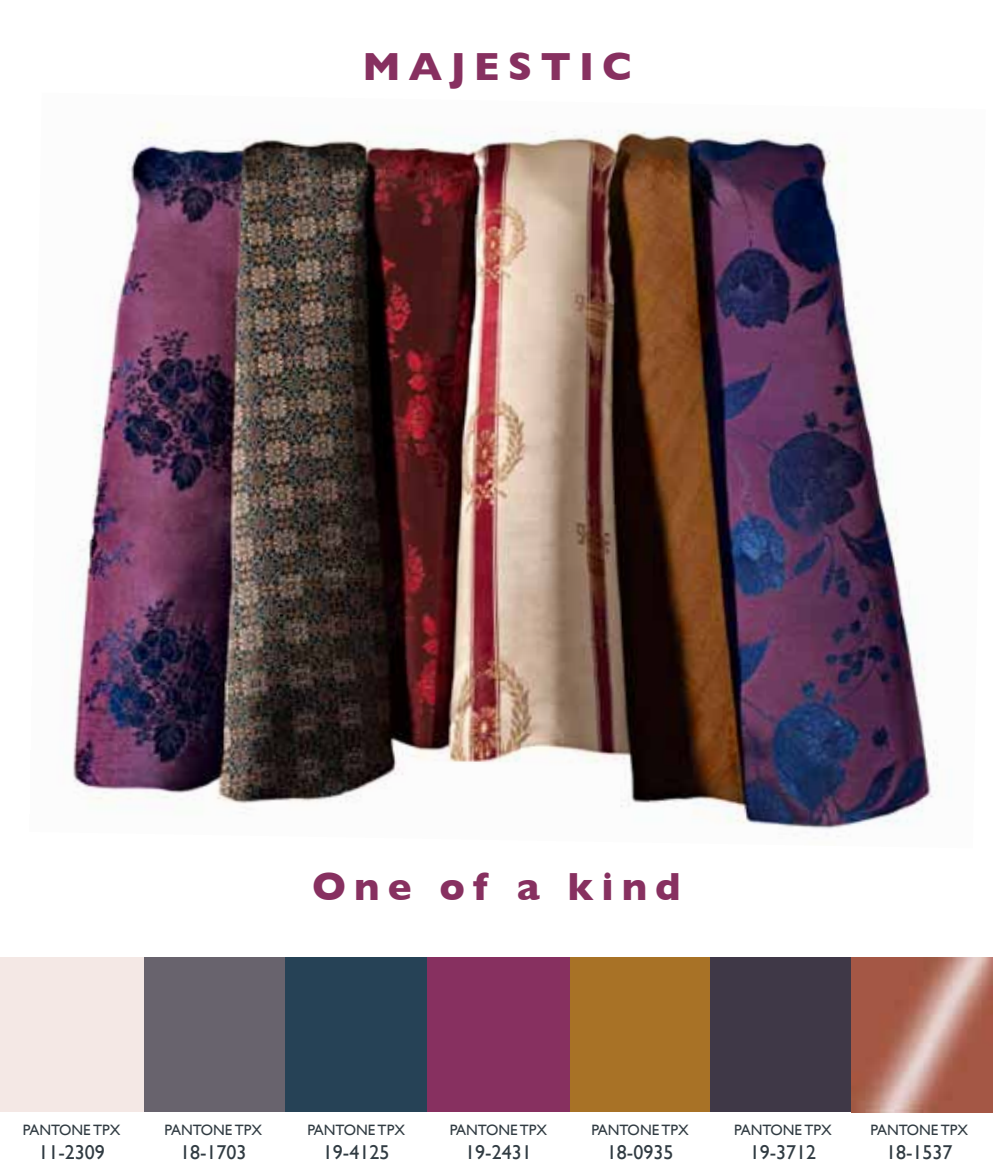
<style>
.page{position:relative;width:993px;height:1170px;background:#fff}
.page>*{position:absolute;margin:0;border:0;box-sizing:border-box;transform-origin:0 0}
.t1{font:700 40px "Gill Sans";letter-spacing:.2em;color:#873060}
.t2{font:20px "Gill Sans";color:#303b42}
.t3{font:15px "Gill Sans";color:#303b42}
</style>
<div class="page">
<div style="left:0;top:957px;width:144px;height:155px;background:#f4e8e5"></div>
<div style="left:144px;top:957px;width:143px;height:155px;background:#68636d"></div>
<div style="left:285px;top:957px;width:143px;height:155px;background:#264256"></div>
<div style="left:427px;top:957px;width:143px;height:155px;background:#873060"></div>
<div style="left:570px;top:957px;width:142px;height:155px;background:#a87226"></div>
<div style="left:709px;top:957px;width:143px;height:155px;background:#3f3847"></div>
<img style="left:851px;top:957px;width:141px;height:155px">
<img style="left:72px;top:123px;width:866px;height:706px">
<h1 class="t1" style="left:362px;top:43px;width:271px">MAJESTIC</h1>
<h1 class="t1" style="left:312px;top:862px;width:370px">One of a kind</h1>
<p class="t3" style="left:23px;top:1120px;width:99px">PANTONE TPX</p>
<h2 class="t2" style="left:38px;top:1139px;width:68px">11-2309</h2>
<p class="t3" style="left:164px;top:1120px;width:99px">PANTONE TPX</p>
<h2 class="t2" style="left:180px;top:1139px;width:68px">18-1703</h2>
<p class="t3" style="left:307px;top:1120px;width:99px">PANTONE TPX</p>
<h2 class="t2" style="left:323px;top:1139px;width:68px">19-4125</h2>
<p class="t3" style="left:449px;top:1120px;width:99px">PANTONE TPX</p>
<h2 class="t2" style="left:465px;top:1139px;width:68px">19-2431</h2>
<p class="t3" style="left:591px;top:1120px;width:99px">PANTONE TPX</p>
<h2 class="t2" style="left:606px;top:1139px;width:68px">18-0935</h2>
<p class="t3" style="left:734px;top:1120px;width:99px">PANTONE TPX</p>
<h2 class="t2" style="left:749px;top:1139px;width:68px">19-3712</h2>
<p class="t3" style="left:870px;top:1120px;width:99px">PANTONE TPX</p>
<h2 class="t2" style="left:885px;top:1139px;width:68px">18-1537</h2>
</div>
